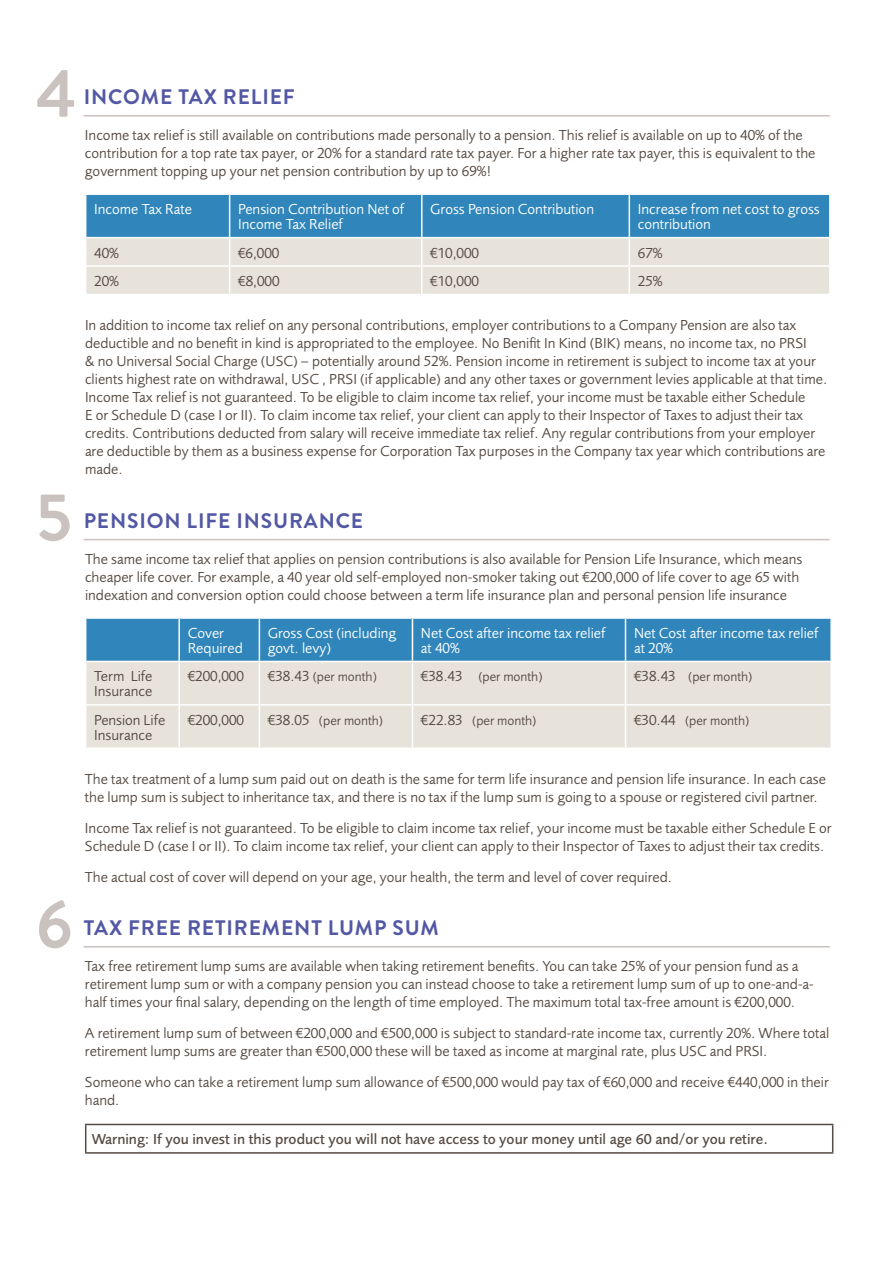
<style>
.page{position:relative;width:893px;height:1263px;background:#fff}
.page>*{position:absolute;margin:0;border:0;box-sizing:border-box;transform-origin:0 0}
.t1{font:700 67.5px "Brandon Grotesque";color:#c9c2bf}
.t2{font:700 21px "Brandon Grotesque";letter-spacing:.04em;color:#5358a4}
.t3{font:15px/18px "Foundry Sans";color:#564a42}
.t4{font:15px/15px "Foundry Sans";color:#fff}
.t5{font:500 15px "Foundry Sans";color:#564a42}
.t6{font:13.5px "Foundry Sans";color:#564a42}
.s1{font-size:15px}
</style>
<div class="page">
<hr style="left:84px;top:115px;width:746px;height:1px;background:#c9c2bf">
<hr style="left:84px;top:539px;width:746px;height:1px;background:#c9c2bf">
<hr style="left:84px;top:946px;width:746px;height:1px;background:#c9c2bf">
<svg style="left:86px;top:194px;width:744px;height:100px;background:#9bbdcf"></svg>
<hr style="left:422px;top:265px;width:207px;height:2px;background:#fff">
<hr style="left:629px;top:265px;width:200px;height:2px;background:#fff">
<div style="left:86px;top:619px;width:744px;height:42px;background:#3086bb"></div>
<div style="left:86px;top:662px;width:744px;height:85px;background:#e7e3db"></div>
<hr style="left:259px;top:619px;width:1px;height:42px;background:#fff">
<hr style="left:412px;top:619px;width:1px;height:42px;background:#fff">
<hr style="left:625px;top:619px;width:1px;height:42px;background:#fff">
<hr style="left:259px;top:662px;width:1px;height:42px;background:#fff">
<hr style="left:412px;top:662px;width:1px;height:42px;background:#fff">
<hr style="left:625px;top:662px;width:1px;height:42px;background:#fff">
<hr style="left:259px;top:706px;width:1px;height:41px;background:#fff">
<hr style="left:412px;top:706px;width:1px;height:41px;background:#fff">
<hr style="left:625px;top:706px;width:1px;height:41px;background:#fff">
<hr style="left:178px;top:619px;width:2px;height:42px;background:#fff">
<hr style="left:178px;top:662px;width:2px;height:42px;background:#fff">
<hr style="left:86px;top:704px;width:93px;height:2px;background:#fff">
<hr style="left:179px;top:704px;width:80px;height:2px;background:#fff">
<hr style="left:178px;top:706px;width:2px;height:41px;background:#fff">
<hr style="left:259px;top:704px;width:153px;height:2px;background:#fff">
<hr style="left:412px;top:704px;width:213px;height:2px;background:#fff">
<hr style="left:625px;top:704px;width:205px;height:2px;background:#fff">
<hr style="left:85px;top:1124px;width:748px;height:1px;background:#564a42">
<svg style="left:85px;top:1125px;width:1px;height:27px"></svg>
<svg style="left:832px;top:1125px;width:1px;height:27px"></svg>
<hr style="left:85px;top:1152px;width:748px;height:2px;background:#564a42">
<h1 class="t1" style="left:36px;top:46px;width:42px">4</h1>
<h1 class="t1" style="left:36px;top:470px;width:37px">5</h1>
<h1 class="t1" style="left:36px;top:877px;width:38px">6</h1>
<h2 class="t2" style="left:84px;top:82px;width:213px">INCOME TAX RELIEF</h2>
<p class="t3" style="left:85px;top:127px;width:732px">Income tax relief is still available on contributions made personally to a pension. This relief is available on up to 40% of the contribution for a top rate tax payer, or 20% for a standard rate tax payer. For a higher rate tax payer, this is equivalent to the government topping up your net pension contribution by up to 69%!</p>
<p class="t4" style="left:94px;top:202px;width:99px">Income Tax Rate</p>
<p class="t4" style="left:238px;top:202px;width:168px">Pension Contribution Net of<br>Income Tax Relief</p>
<p class="t4" style="left:430px;top:202px;width:165px">Gross Pension Contribution</p>
<p class="t4" style="left:638px;top:202px;width:183px">Increase from net cost to gross contribution</p>
<p class="t3" style="left:94px;top:244px;width:26px">40%</p>
<p class="t3" style="left:238px;top:244px;width:43px">€6,000</p>
<p class="t3" style="left:430px;top:244px;width:50px">€10,000</p>
<p class="t3" style="left:638px;top:244px;width:26px">67%</p>
<p class="t3" style="left:94px;top:272px;width:26px">20%</p>
<p class="t3" style="left:238px;top:272px;width:43px">€8,000</p>
<p class="t3" style="left:430px;top:272px;width:50px">€10,000</p>
<p class="t3" style="left:638px;top:272px;width:26px">25%</p>
<p class="t3" style="left:85px;top:316px;width:744px">In addition to income tax relief on any personal contributions, employer contributions to a Company Pension are also tax deductible and no benefit in kind is appropriated to the employee. No Benifit In Kind (BIK) means, no income tax, no PRSI<br>&amp; no Universal Social Charge (USC) – potentially around 52%. Pension income in retirement is subject to income tax at your clients highest rate on withdrawal, USC , PRSI (if applicable) and any other taxes or government levies applicable at that time.<br>Income Tax relief is not guaranteed. To be eligible to claim income tax relief, your income must be taxable either Schedule<br>E or Schedule D (case I or II). To claim income tax relief, your client can apply to their Inspector of Taxes to adjust their tax credits. Contributions deducted from salary will receive immediate tax relief. Any regular contributions from your employer are deductible by them as a business expense for Corporation Tax purposes in the Company tax year which contributions are made.</p>
<h2 class="t2" style="left:84px;top:506px;width:281px">PENSION LIFE INSURANCE</h2>
<p class="t3" style="left:85px;top:550px;width:719px">The same income tax relief that applies on pension contributions is also available for Pension Life Insurance, which means cheaper life cover. For example, a 40 year old self-employed non-smoker taking out €200,000 of life cover to age 65 with indexation and conversion option could choose between a term life insurance plan and personal pension life insurance</p>
<p class="t4" style="left:188px;top:626px;width:57px">Cover<br>Required</p>
<p class="t4" style="left:268px;top:626px;width:130px">Gross Cost (including govt. levy)</p>
<p class="t4" style="left:421px;top:626px;width:186px">Net Cost after income tax relief at 40%</p>
<p class="t4" style="left:634px;top:626px;width:186px">Net Cost after income tax relief at 20%</p>
<p class="t3" style="left:94px;top:669px;width:60px;line-height:15px">Term Life<br>Insurance</p>
<p class="t3" style="left:188px;top:668px;width:58px">€200,000</p>
<p class="t6" style="left:268px;top:669px;width:111px"><span class="s1">€38.43</span> (per month)</p>
<p class="t6" style="left:421px;top:669px;width:123px"><span class="s1">€38.43</span> (per month)</p>
<p class="t6" style="left:634px;top:669px;width:120px"><span class="s1">€38.43</span> (per month)</p>
<p class="t3" style="left:94px;top:713px;width:73px;line-height:15px">Pension Life<br>Insurance</p>
<p class="t3" style="left:188px;top:711px;width:58px">€200,000</p>
<p class="t6" style="left:268px;top:713px;width:117px"><span class="s1">€38.05</span> (per month)</p>
<p class="t6" style="left:421px;top:713px;width:117px"><span class="s1">€22.83</span> (per month)</p>
<p class="t6" style="left:634px;top:713px;width:117px"><span class="s1">€30.44</span> (per month)</p>
<p class="t3" style="left:85px;top:770px;width:743px">The tax treatment of a lump sum paid out on death is the same for term life insurance and pension life insurance. In each case the lump sum is subject to inheritance tax, and there is no tax if the lump sum is going to a spouse or registered civil partner.</p>
<p class="t3" style="left:85px;top:819px;width:748px">Income Tax relief is not guaranteed. To be eligible to claim income tax relief, your income must be taxable either Schedule E or<br>Schedule D (case I or II). To claim income tax relief, your client can apply to their Inspector of Taxes to adjust their tax credits.</p>
<p class="t3" style="left:85px;top:868px;width:589px">The actual cost of cover will depend on your age, your health, the term and level of cover required.</p>
<h2 class="t2" style="left:84px;top:913px;width:357px">TAX FREE RETIREMENT LUMP SUM</h2>
<p class="t3" style="left:85px;top:958px;width:730px">Tax free retirement lump sums are available when taking retirement benefits. You can take 25% of your pension fund as a retirement lump sum or with a company pension you can instead choose to take a retirement lump sum of up to one-and-a&shy;half times your final salary, depending on the length of time employed. The maximum total tax-free amount is €200,000.</p>
<p class="t3" style="left:85px;top:1024px;width:746px">A retirement lump sum of between €200,000 and €500,000 is subject to standard-rate income tax, currently 20%. Where total retirement lump sums are greater than €500,000 these will be taxed as income at marginal rate, plus USC and PRSI.</p>
<p class="t3" style="left:85px;top:1073px;width:745px">Someone who can take a retirement lump sum allowance of €500,000 would pay tax of €60,000 and receive €440,000 in their hand.</p>
<p class="t5" style="left:92px;top:1131px;width:678px">Warning: If you invest in this product you will not have access to your money until age 60 and/or you retire.</p>
</div>
